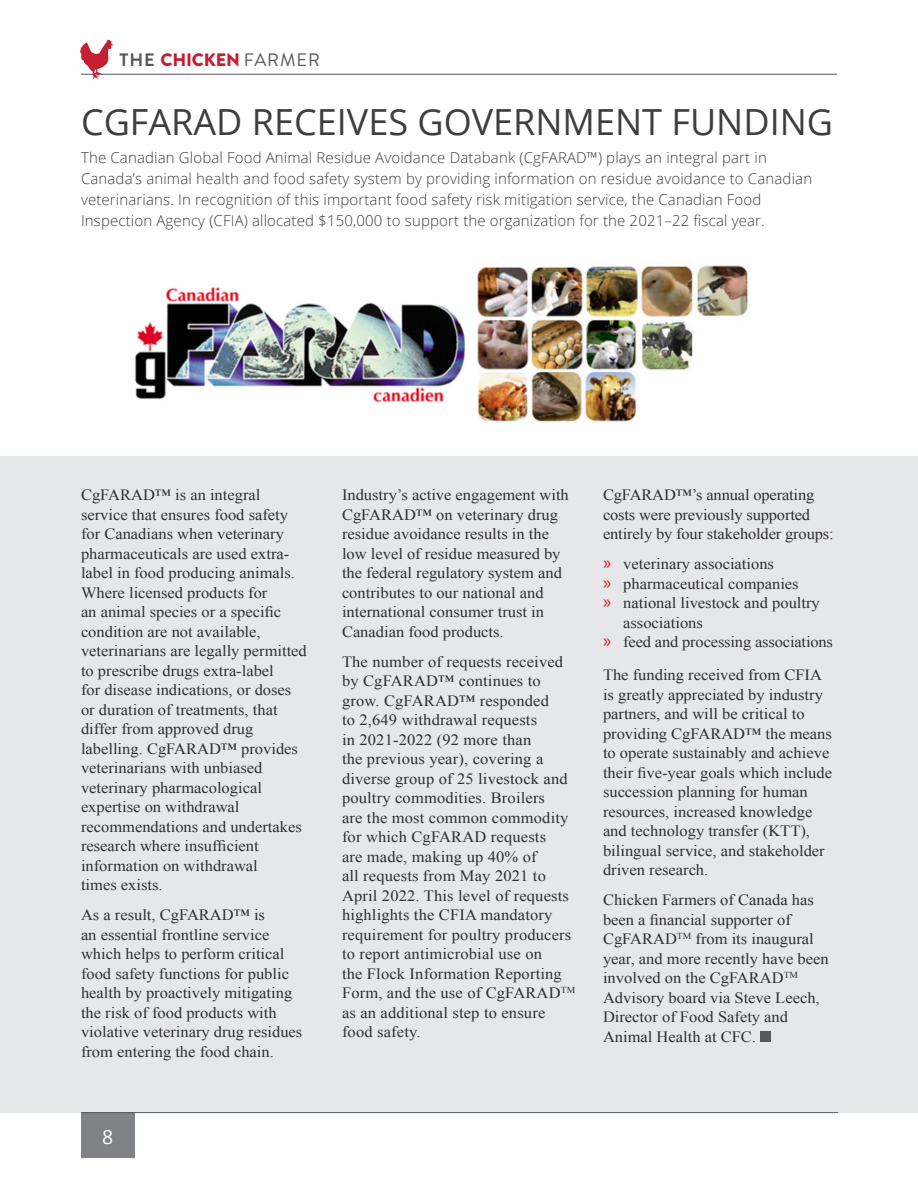
<style>
.page{position:relative;width:918px;height:1188px;background:#fff}
.page>*{position:absolute;margin:0;border:0;box-sizing:border-box;transform-origin:0 0}
.Header_1{font:36px "Open Sans";color:#3e3e3f}
.t1{font:19.5px "Open Sans";color:#fff}
.t2{font:900 18px "Brandon Grotesque";letter-spacing:-.01em;color:#c31f31}
.Body{font:15.6px/19.5px "Times New Roman";color:#312f30;scale:1.05 1}
.Intro{font:300 15px/21px "Open Sans";letter-spacing:.01em;color:#3e3e3f}
.s1{font-weight:700;color:#57585a}
.s2{font-weight:400;color:#57585a}
.s3{font-family:"Myriad Pro";font-size:19.5px;color:#c31f31}
</style>
<div class="page">
<div style="left:0;top:456px;width:918px;height:656px;background:#e6e7e9"></div>
<div style="left:760px;top:1031px;width:11px;height:11px;background:#57585a"></div>
<img style="left:134px;top:265px;width:614px;height:158px">
<div style="left:81px;top:1113px;width:54px;height:45px;background:#808285"></div>
<hr style="left:81px;top:1112px;width:757px;height:1px;background:#57585a">
<hr style="left:81px;top:74px;width:756px;height:1px;background:#57585a">
<svg style="left:80px;top:39px;width:33px;height:41px"></svg>
<p class="t2" style="left:120px;top:47px;width:202px"><span class="s1">THE</span> CHICKEN <span class="s2">FARMER</span></p>
<p class="Header_1" style="left:81px;top:97px;width:754px">CGFARAD RECEIVES GOVERNMENT FUNDING</p>
<p class="Intro" style="left:81px;top:146px;width:733px">The Canadian Global Food Animal Residue Avoidance Databank (CgFARAD™) plays an integral part in Canada’s animal health and food safety system by providing information on residue avoidance to Canadian veterinarians. In recognition of this important food safety risk mitigation service, the Canadian Food Inspection Agency (CFIA) allocated $150,000 to support the organization for the 2021–22 fiscal year.</p>
<p class="Body" style="left:81px;top:485px;width:217px">CgFARAD™ is an integral service that ensures food safety for Canadians when veterinary pharmaceuticals are used extra&shy;label in food producing animals.<br>Where licensed products for<br>an animal species or a specific condition are not available, veterinarians are legally permitted to prescribe drugs extra-label<br>for disease indications, or doses or duration of treatments, that differ from approved drug labelling. CgFARAD™ provides veterinarians with unbiased veterinary pharmacological expertise on withdrawal recommendations and undertakes research where insufficient information on withdrawal<br>times exists.</p>
<p class="Body" style="left:81px;top:905px;width:212px">As a result, CgFARAD™ is<br>an essential frontline service which helps to perform critical food safety functions for public health by proactively mitigating the risk of food products with violative veterinary drug residues from entering the food chain.</p>
<p class="t1" style="left:102px;top:1123px;width:13px">8</p>
<p class="Body" style="left:342px;top:485px;width:218px">Industry’s active engagement with<br>CgFARAD™ on veterinary drug residue avoidance results in the low level of residue measured by the federal regulatory system and contributes to our national and international consumer trust in<br>Canadian food products.</p>
<p class="Body" style="left:342px;top:651px;width:224px">The number of requests received by CgFARAD™ continues to grow. CgFARAD™ responded<br>to 2,649 withdrawal requests<br>in 2021-2022 (92 more than<br>the previous year), covering a diverse group of 25 livestock and poultry commodities. Broilers<br>are the most common commodity for which CgFARAD requests<br>are made, making up 40% of<br>all requests from May 2021 to<br>April 2022. This level of requests highlights the CFIA mandatory requirement for poultry producers to report antimicrobial use on<br>the Flock Information Reporting<br>Form, and the use of CgFARAD<sup>TM </sup>as an additional step to ensure food safety.</p>
<p class="Body" style="left:603px;top:485px;width:221px">CgFARAD™’s annual operating costs were previously supported entirely by four stakeholder groups:</p>
<p class="Body" style="left:603px;top:554px;width:164px"><span class="s3">»</span> veterinary associations</p>
<p class="Body" style="left:603px;top:573px;width:188px"><span class="s3">»</span> pharmaceutical companies</p>
<p class="Body" style="left:623px;top:593px;width:189px;text-indent:-20px"><span class="s3">»</span> national livestock and poultry associations</p>
<p class="Body" style="left:603px;top:632px;width:221px"><span class="s3">»</span> feed and processing associations</p>
<p class="Body" style="left:603px;top:665px;width:220px">The funding received from CFIA is greatly appreciated by industry partners, and will be critical to providing CgFARAD™ the means to operate sustainably and achieve their five-year goals which include succession planning for human resources, increased knowledge and technology transfer (KTT), bilingual service, and stakeholder driven research.</p>
<p class="Body" style="left:603px;top:890px;width:216px">Chicken Farmers of Canada has been a financial supporter of<br>CgFARAD<sup>TM</sup> from its inaugural year, and more recently have been involved on the CgFARAD<sup>TM<br></sup>Advisory board via Steve Leech,<br>Director of Food Safety and<br>Animal Health at CFC.</p>
</div>
